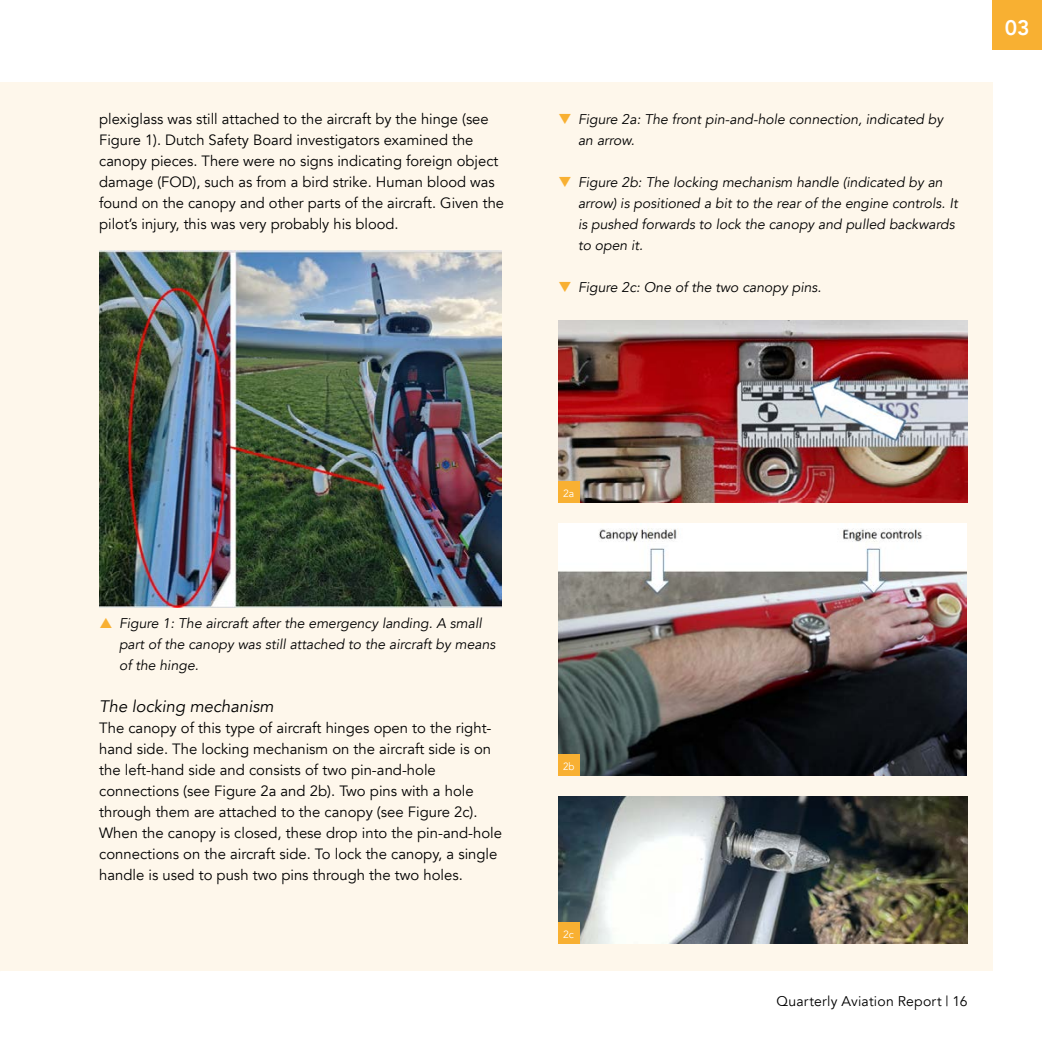
<style>
.page{position:relative;width:1042px;height:1042px;background:#fff}
.page>*{position:absolute;margin:0;border:0;box-sizing:border-box;transform-origin:0 0}
.Hoofdstuk_cijfer_klein{font:800 21px "Avenir";color:#fff}
.H4_-_Subkop{font:italic 16.62px "Avenir";color:#000}
.P_-_plattetekst{font:14.88px/21px "Avenir";color:#000}
.t1{font:italic 14px/21px "Avenir";color:#000}
.t2{font:14px "Avenir";letter-spacing:.015em;color:#000}
.niet_op_grid_2a{font:10.5px "Avenir";color:#fff}
.niet_op_grid_2a-2{font:10.5px "Avenir";color:#fff;scale:.93 1}
</style>
<div class="page">
<div style="left:0;top:82px;width:992px;height:889px;background:#fef7eb"></div>
<img style="left:99px;top:250px;width:402px;height:357px">
<img style="left:558px;top:796px;width:409px;height:147px">
<img style="left:558px;top:321px;width:409px;height:181px">
<div style="left:558px;top:481px;width:22px;height:21px;background:#f8b032"></div>
<img style="left:558px;top:523px;width:408px;height:252px">
<div style="left:558px;top:754px;width:22px;height:21px;background:#f8b032"></div>
<div style="left:558px;top:922px;width:22px;height:21px;background:#f8b032"></div>
<div style="left:992px;top:0;width:50px;height:50px;background:#f8b032"></div>
<p class="P_-_plattetekst" style="left:99px;top:109px;width:406px">plexiglass was still attached to the aircraft by the hinge (see Figure 1). Dutch Safety Board investigators examined the canopy pieces. There were no signs indicating foreign object damage (FOD), such as from a bird strike. Human blood was found on the canopy and other parts of the aircraft. Given the pilot’s injury, this was very probably his blood.</p>
<p class="t1" style="left:578px;top:109px;width:367px">Figure 2a: The front pin-and-hole connection, indicated by an arrow.</p>
<p class="t1" style="left:578px;top:172px;width:381px">Figure 2b: The locking mechanism handle (indicated by an arrow) is positioned a bit to the rear of the engine controls. It is pushed forwards to lock the canopy and pulled backwards to open it.</p>
<p class="t1" style="left:578px;top:277px;width:245px">Figure 2c: One of the two canopy pins.</p>
<p class="Hoofdstuk_cijfer_klein" style="left:1004px;top:12px;width:26px">03</p>
<p class="t1" style="left:119px;top:613px;width:378px">Figure 1: The aircraft after the emergency landing. A small part of the canopy was still attached to the aircraft by means of the hinge.</p>
<h4 class="H4_-_Subkop" style="left:99px;top:696px;width:176px">The locking mechanism</h4>
<p class="P_-_plattetekst" style="left:99px;top:718px;width:404px">The canopy of this type of aircraft hinges open to the right&shy;hand side. The locking mechanism on the aircraft side is on the left-hand side and consists of two pin-and-hole connections (see Figure 2a and 2b). Two pins with a hole through them are attached to the canopy (see Figure 2c).<br>When the canopy is closed, these drop into the pin-and-hole connections on the aircraft side. To lock the canopy, a single handle is used to push two pins through the two holes.</p>
<p class="niet_op_grid_2a" style="left:563px;top:487px;width:13px">2a</p>
<p class="niet_op_grid_2a-2" style="left:563px;top:760px;width:14px">2b</p>
<p class="niet_op_grid_2a" style="left:563px;top:928px;width:12px">2c</p>
<p class="t2" style="left:776px;top:993px;width:192px">Quarterly Aviation Report | 16</p>
</div>
